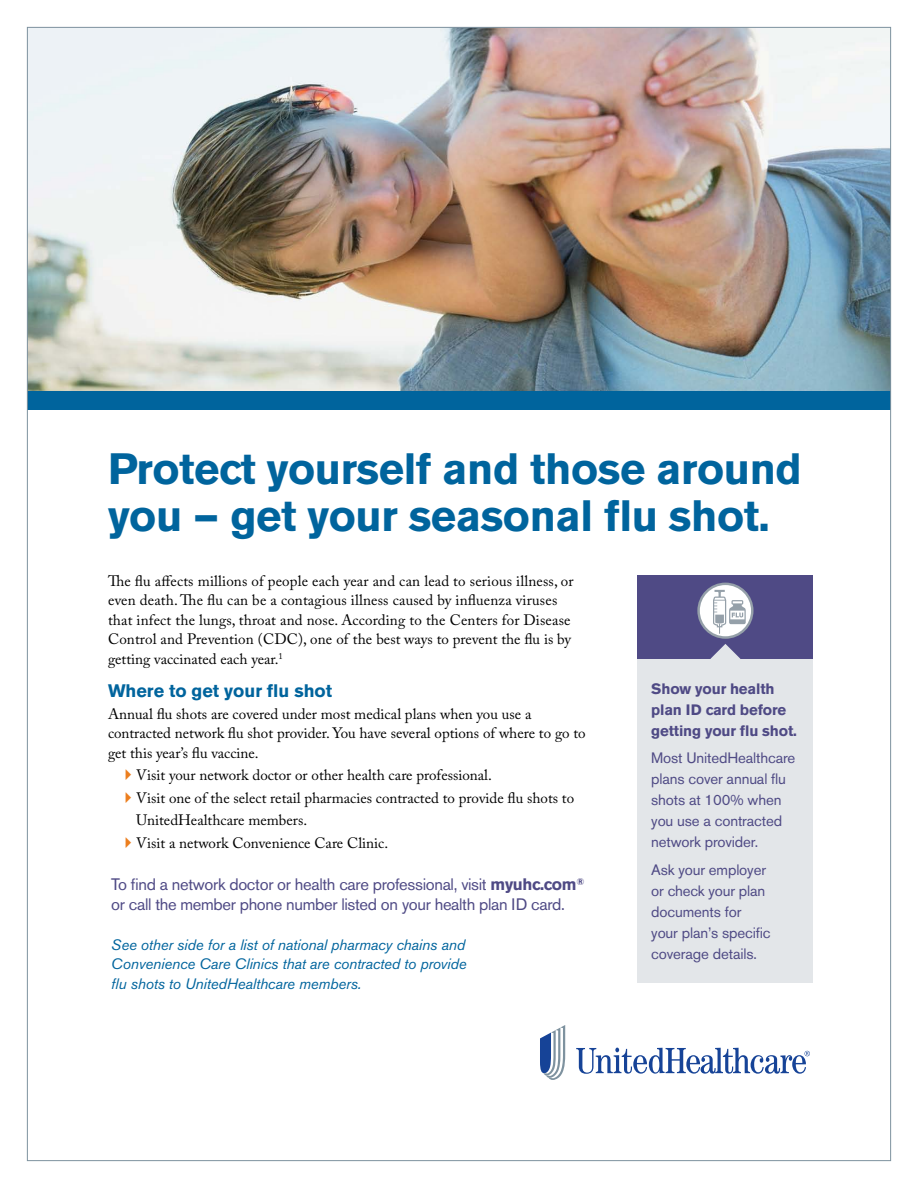
<style>
.page{position:relative;width:918px;height:1188px;background:#fff}
.page>*{position:absolute;margin:0;border:0;box-sizing:border-box;transform-origin:0 0}
.t1{font:700 43.5px/46.5px "Akzidenz Grotesk BE";letter-spacing:-.01em;color:#00649d}
.t2{font:700 18px "Akzidenz Grotesk BE";color:#00649d}
.t3{font:16.5px/19.5px "Akzidenz Grotesk BE";letter-spacing:-.02em;color:#4f4a85}
.t4{font:15px/19.5px "Adobe Caslon Pro";color:#000}
.t5{font:15px/21px "Akzidenz Grotesk BE";letter-spacing:-.01em;color:#4f4a85}
.t6{font:italic 15px/19.5px "Akzidenz Grotesk BE";letter-spacing:-.01em;color:#00649d;text-align:justify}
.t7{font:700 15px/21px "Akzidenz Grotesk BE";letter-spacing:-.01em;color:#4f4a85}
.s1{font-weight:700}
</style>
<div class="page">
<img style="left:29px;top:29px;width:860px;height:362px">
<div style="left:638px;top:653px;width:175px;height:330px;background:#e3e6e9"></div>
<div style="left:638px;top:575px;width:175px;height:83px;background:#4f4a85"></div>
<svg style="left:697px;top:583px;width:57px;height:76px"></svg>
<div style="left:27px;top:391px;width:864px;height:18px;background:#00649d"></div>
<svg style="left:576px;top:1048px;width:234px;height:26px"></svg>
<svg style="left:540px;top:1025px;width:25px;height:55px"></svg>
<h1 class="t1" style="left:108px;top:446px;width:695px">Protect yourself and those around you — get your seasonal flu shot.</h1>
<p class="t4" style="left:108px;top:571px;width:467px">The flu affects millions of people each year and can lead to serious illness, or even death. The flu can be a contagious illness caused by influenza viruses that infect the lungs, throat and nose. According to the Centers for Disease Control and Prevention (CDC), one of the best ways to prevent the flu is by getting vaccinated each year.<sup>1</sup></p>
<p class="t2" style="left:108px;top:681px;width:226px">Where to get your flu shot</p>
<p class="t4" style="left:108px;top:704px;width:479px">Annual flu shots are covered under most medical plans when you use a contracted network flu shot provider. You have several options of where to go to get this year’s flu vaccine.</p>
<p class="t4" style="left:136px;top:764px;width:440px;line-height:22.5px">Visit your network doctor or other health care professional.<br>Visit one of the select retail pharmacies contracted to provide flu shots to UnitedHealthcare members.<br>Visit a network Convenience Care Clinic.</p>
<p class="t3" style="left:111px;top:875px;width:475px">To find a network doctor or health care professional, visit <span class="s1">myuhc.com</span><sup>® </sup>or call the member phone number listed on your health plan ID card.</p>
<p class="t6" style="left:111px;top:935px;width:357px">See other side for a list of national pharmacy chains and Convenience Care Clinics that are contracted to provide flu shots to UnitedHealthcare members.</p>
<p class="t7" style="left:651px;top:678px;width:147px">Show your health plan ID card before getting your flu shot.</p>
<p class="t5" style="left:651px;top:748px;width:146px">Most UnitedHealthcare plans cover annual flu shots at 100% when you use a contracted network provider.</p>
<p class="t5" style="left:651px;top:859px;width:121px">Ask your employer or check your plan documents for your plan’s specific coverage details.</p>
</div>
